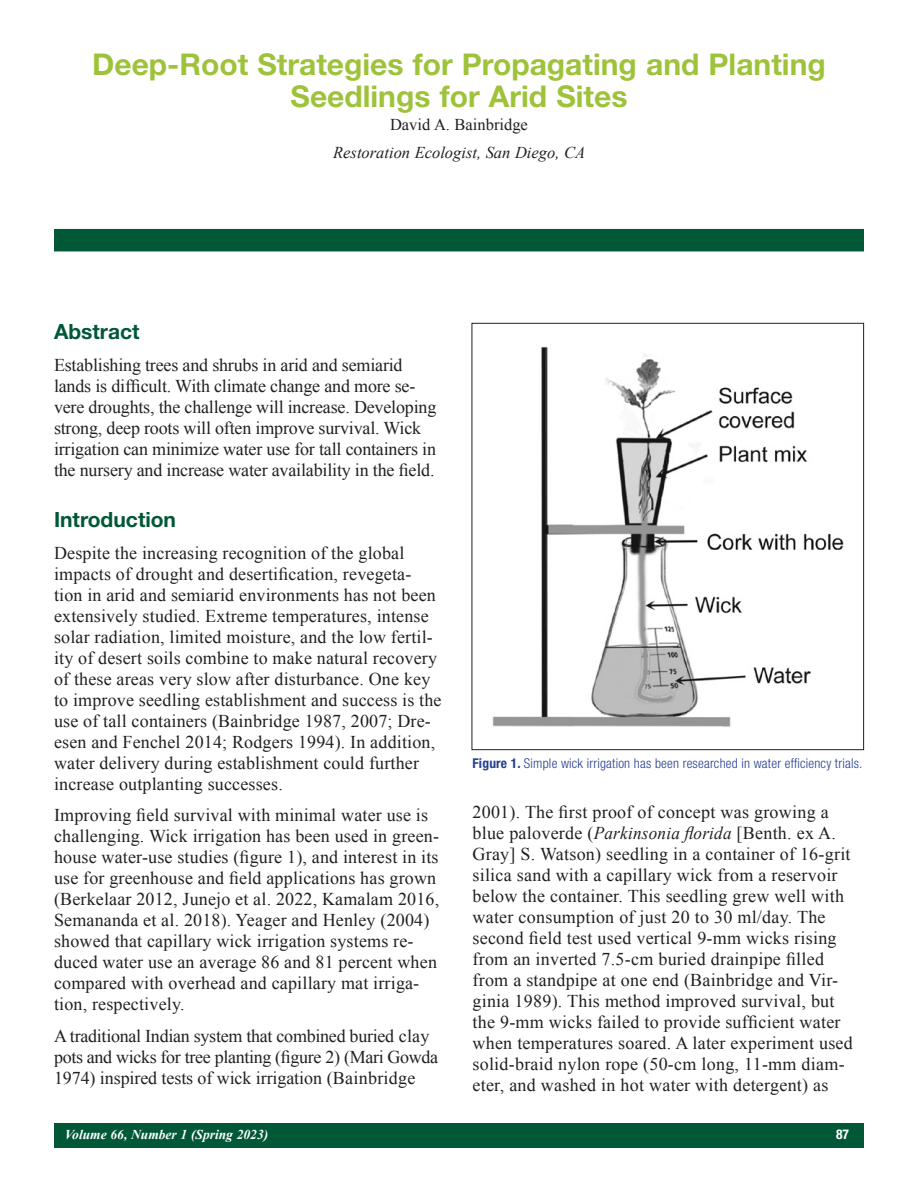
<style>
.page{position:relative;width:918px;height:1188px;background:#fff}
.page>*{position:absolute;margin:0;border:0;box-sizing:border-box;transform-origin:0 0}
.Article_Title{font:700 30px/31.5px "Helvetica Neue LT Std";color:#9ec33a;text-align:center}
.Body_Head_1{font:700 21px "Helvetica Neue LT Std";color:#005837}
.t1{font:18px/21px "Times New Roman";letter-spacing:.01em;color:#231f20}
.t2{font:18px/21px "Times New Roman";letter-spacing:-.01em;color:#231f20}
.t3{font:18px/21px "Times New Roman";letter-spacing:-.015em;color:#231f20}
.Article_author_Info{font:italic 16.5px "Times New Roman";color:#231f20}
.Article_Authors{font:16.5px "Times New Roman";color:#231f20}
.Captions{font:300 condensed 13.5px "Helvetica Neue LT Std";letter-spacing:.015em;color:#253f8e}
.t4{font:italic 700 13.5px "Times New Roman";color:#fff}
.t5{font:700 condensed 13.5px "Helvetica Neue LT Std";color:#fff}
.s1{font-weight:700}
.s2{font-style:italic}
</style>
<div class="page">
<div style="left:54px;top:1123px;width:810px;height:25px;background:#005837"></div>
<div style="left:54px;top:229px;width:810px;height:22px;background:#005837"></div>
<img style="left:492px;top:346px;width:352px;height:381px">
<p class="Article_Title" style="left:92px;top:48px;width:735px">Deep-Root Strategies for Propagating and Planting<br>Seedlings for Arid Sites</p>
<p class="Article_Authors" style="left:390px;top:114px;width:139px">David A. Bainbridge</p>
<p class="Article_author_Info" style="left:333px;top:141px;width:253px">Restoration Ecologist, San Diego, CA</p>
<p class="Body_Head_1" style="left:54px;top:319px;width:87px">Abstract</p>
<p class="t2" style="left:54px;top:354px;width:384px">Establishing trees and shrubs in arid and semiarid lands is difficult. With climate change and more se&shy;vere droughts, the challenge will increase. Developing strong, deep roots will often improve survival. Wick irrigation can minimize water use for tall containers in the nursery and increase water availability in the field.</p>
<p class="Body_Head_1" style="left:54px;top:506px;width:124px">Introduction</p>
<p class="t1" style="left:54px;top:542px;width:389px">Despite the increasing recognition of the global impacts of drought and desertification, revegeta&shy;tion in arid and semiarid environments has not been extensively studied. Extreme temperatures, intense solar radiation, limited moisture, and the low fertil&shy;ity of desert soils combine to make natural recovery of these areas very slow after disturbance. One key to improve seedling establishment and success is the use of tall containers (Bainbridge 1987, 2007; Dre&shy;esen and Fenchel 2014; Rodgers 1994). In addition, water delivery during establishment could further increase outplanting successes.</p>
<p class="t1" style="left:54px;top:805px;width:387px">Improving field survival with minimal water use is challenging. Wick irrigation has been used in green&shy;house water-use studies (figure 1), and interest in its use for greenhouse and field applications has grown (Berkelaar 2012, Junejo et al. 2022, Kamalam 2016, Semananda et al. 2018). Yeager and Henley (2004) showed that capillary wick irrigation systems re&shy;duced water use an average 86 and 81 percent when compared with overhead and capillary mat irriga&shy;tion, respectively.</p>
<p class="t3" style="left:54px;top:1025px;width:386px">A traditional Indian system that combined buried clay pots and wicks for tree planting (figure 2) (Mari Gowda<br>1974) inspired tests of wick irrigation (Bainbridge</p>
<p class="Captions" style="left:472px;top:756px;width:391px"><span class="s1">Figure 1.</span> Simple wick irrigation has been researched in water efficiency trials.</p>
<p class="t1" style="left:472px;top:801px;width:382px">2001). The first proof of concept was growing a blue paloverde (<span class="s2">Parkinsonia florida</span> [Benth. ex A.<br>Gray] S. Watson) seedling in a container of 16-grit silica sand with a capillary wick from a reservoir below the container. This seedling grew well with water consumption of just 20 to 30 ml/day. The second field test used vertical 9-mm wicks rising from an inverted 7.5-cm buried drainpipe filled from a standpipe at one end (Bainbridge and Vir&shy;ginia 1989). This method improved survival, but the 9-mm wicks failed to provide sufficient water when temperatures soared. A later experiment used solid-braid nylon rope (50-cm long, 11-mm diam&shy;eter, and washed in hot water with detergent) as</p>
<p class="t4" style="left:65px;top:1125px;width:205px">Volume 66, Number 1 (Spring 2023)</p>
<p class="t5" style="left:836px;top:1126px;width:14px">87</p>
</div>
